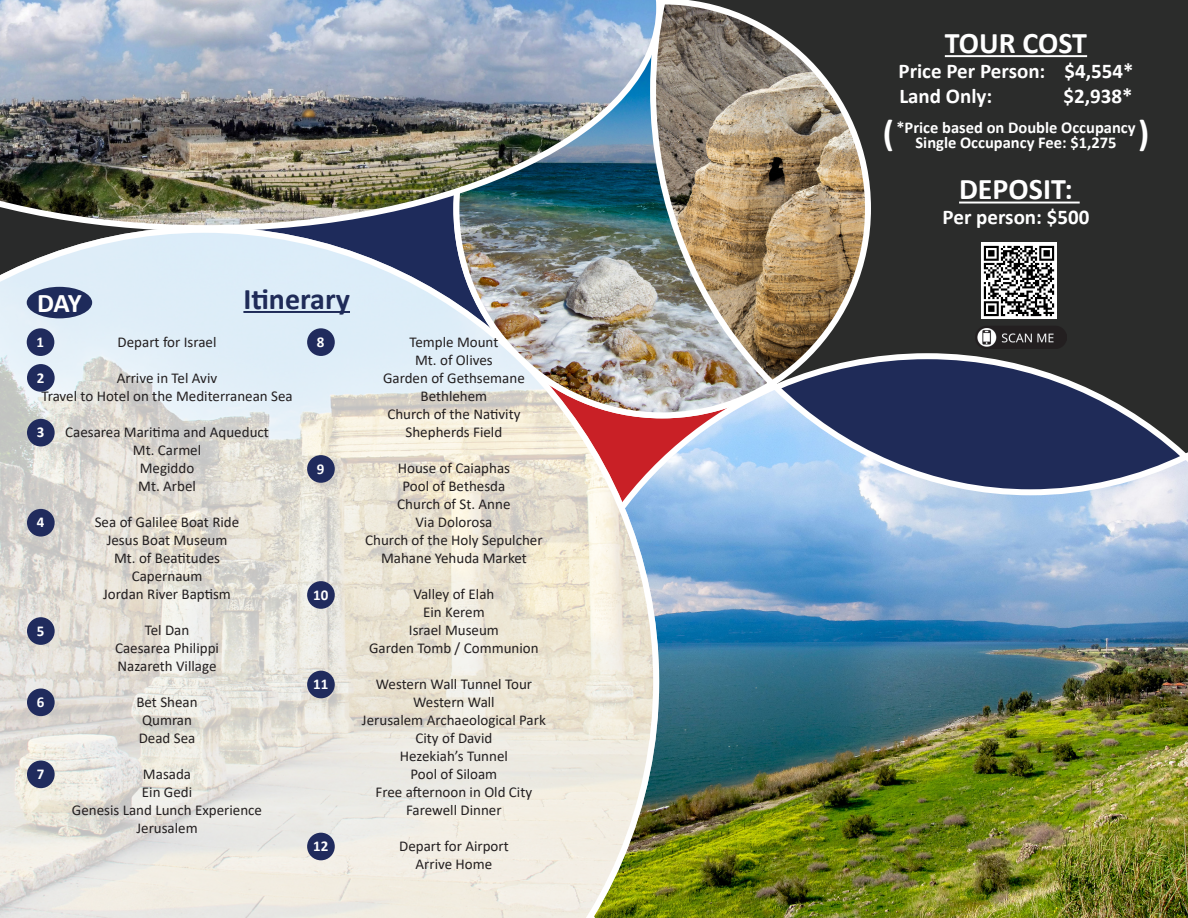
<style>
.page{position:relative;width:1188px;height:918px;background:#fff}
.page>*{position:absolute;margin:0;border:0;box-sizing:border-box;transform-origin:0 0}
.t1{font:700 36px "Calibri";color:#fff}
.t2{font:700 30px "Calibri";color:#fff}
.t3{font:700 30px "Calibri";color:#1f2b58}
.t4{font:700 27px "Calibri";color:#fff}
.t5{font:700 21px "Calibri";color:#fff}
.t6{font:700 16.5px "Calibri";color:#fff}
.t7{font:15px "Calibri";color:#231f20}
.t8{font:700 15px "Calibri";color:#fff}
</style>
<div class="page">
<div style="left:871px;top:0;width:317px;height:353px;background:#2b2c2b"></div>
<svg style="left:871px;top:353px;width:317px;height:26px;background:#444856"></svg>
<img style="left:659px;top:379px;width:529px;height:539px">
<svg style="left:0;top:231px;width:659px;height:687px;background:#e0dfd8"></svg>
<img style="left:782px;top:0;width:89px;height:418px">
<img style="left:450px;top:0;width:332px;height:421px">
<img style="left:0;top:0;width:662px;height:231px">
<hr style="left:243px;top:311px;width:107px;height:2px;background:#1f2b58">
<div style="left:27px;top:328px;width:27px;height:28px;background:#202b5d;border-radius:50%"></div>
<div style="left:27px;top:364px;width:28px;height:28px;background:#202b5d;border-radius:50%"></div>
<div style="left:27px;top:419px;width:28px;height:27px;background:#202b5d;border-radius:50%"></div>
<div style="left:27px;top:509px;width:28px;height:28px;background:#202b5d;border-radius:50%"></div>
<div style="left:27px;top:617px;width:28px;height:28px;background:#202b5d;border-radius:50%"></div>
<div style="left:27px;top:689px;width:28px;height:27px;background:#202b5d;border-radius:50%"></div>
<div style="left:27px;top:761px;width:28px;height:27px;background:#202b5d;border-radius:50%"></div>
<div style="left:307px;top:328px;width:28px;height:28px;background:#202b5d;border-radius:50%"></div>
<div style="left:307px;top:455px;width:28px;height:28px;background:#202b5d;border-radius:50%"></div>
<div style="left:307px;top:581px;width:28px;height:28px;background:#202b5d;border-radius:50%"></div>
<div style="left:307px;top:671px;width:28px;height:27px;background:#202b5d;border-radius:50%"></div>
<div style="left:307px;top:833px;width:28px;height:27px;background:#202b5d;border-radius:50%"></div>
<div style="left:27px;top:287px;width:65px;height:31px;background:#1e2b5b;border-radius:50%"></div>
<hr style="left:945px;top:55px;width:142px;height:2px;background:#fff">
<hr style="left:959px;top:202px;width:121px;height:2px;background:#fff">
<img style="left:976px;top:323px;width:90px;height:25px">
<img style="left:981px;top:243px;width:76px;height:75px">
<p class="t4" style="left:37px;top:283px;width:46px">DAY</p>
<p class="t3" style="left:243px;top:277px;width:108px">Itinerary</p>
<p class="t7" style="left:118px;top:332px;width:100px">Depart for Israel</p>
<p class="t7" style="left:117px;top:368px;width:102px">Arrive in Tel Aviv</p>
<p class="t7" style="left:41px;top:386px;width:253px">Travel to Hotel on the Mediterranean Sea</p>
<p class="t7" style="left:65px;top:422px;width:205px">Caesarea Maritima and Aqueduct</p>
<p class="t7" style="left:133px;top:440px;width:70px">Mt. Carmel</p>
<p class="t7" style="left:140px;top:458px;width:56px">Megiddo</p>
<p class="t7" style="left:138px;top:476px;width:59px">Mt. Arbel</p>
<p class="t7" style="left:95px;top:512px;width:146px">Sea of Galilee Boat Ride</p>
<p class="t7" style="left:107px;top:530px;width:122px">Jesus Boat Museum</p>
<p class="t7" style="left:114px;top:548px;width:108px">Mt. of Beatitudes</p>
<p class="t7" style="left:132px;top:566px;width:72px">Capernaum</p>
<p class="t7" style="left:103px;top:584px;width:129px">Jordan River Baptism</p>
<p class="t7" style="left:145px;top:620px;width:46px">Tel Dan</p>
<p class="t7" style="left:115px;top:638px;width:105px">Caesarea Philippi</p>
<p class="t7" style="left:118px;top:656px;width:100px">Nazareth Village</p>
<p class="t7" style="left:136px;top:692px;width:63px">Bet Shean</p>
<p class="t7" style="left:142px;top:710px;width:51px">Qumran</p>
<p class="t7" style="left:139px;top:728px;width:58px">Dead Sea</p>
<p class="t7" style="left:143px;top:764px;width:50px">Masada</p>
<p class="t7" style="left:142px;top:782px;width:52px">Ein Gedi</p>
<p class="t7" style="left:72px;top:800px;width:192px">Genesis Land Lunch Experience</p>
<p class="t7" style="left:136px;top:818px;width:63px">Jerusalem</p>
<p class="t8" style="left:36px;top:331px;width:9px">1</p>
<p class="t8" style="left:37px;top:367px;width:9px">2</p>
<p class="t8" style="left:37px;top:422px;width:9px">3</p>
<p class="t8" style="left:37px;top:512px;width:9px">4</p>
<p class="t8" style="left:37px;top:620px;width:9px">5</p>
<p class="t8" style="left:37px;top:691px;width:9px">6</p>
<p class="t8" style="left:37px;top:763px;width:9px">7</p>
<p class="t8" style="left:317px;top:331px;width:9px">8</p>
<p class="t8" style="left:317px;top:458px;width:9px">9</p>
<p class="t8" style="left:313px;top:584px;width:17px">10</p>
<p class="t8" style="left:313px;top:674px;width:17px">11</p>
<p class="t8" style="left:313px;top:836px;width:17px">12</p>
<p class="t7" style="left:409px;top:332px;width:90px">Temple Mount</p>
<p class="t7" style="left:415px;top:350px;width:79px">Mt. of Olives</p>
<p class="t7" style="left:383px;top:368px;width:143px">Garden of Gethsemane</p>
<p class="t7" style="left:421px;top:386px;width:68px">Bethlehem</p>
<p class="t7" style="left:387px;top:404px;width:135px">Church of the Nativity</p>
<p class="t7" style="left:406px;top:422px;width:98px">Shepherds Field</p>
<p class="t7" style="left:398px;top:458px;width:114px">House of Caiaphas</p>
<p class="t7" style="left:403px;top:476px;width:104px">Pool of Bethesda</p>
<p class="t7" style="left:397px;top:494px;width:115px">Church of St. Anne</p>
<p class="t7" style="left:415px;top:512px;width:78px">Via Dolorosa</p>
<p class="t7" style="left:365px;top:530px;width:179px">Church of the Holy Sepulcher</p>
<p class="t7" style="left:381px;top:548px;width:147px">Mahane Yehuda Market</p>
<p class="t7" style="left:413px;top:584px;width:82px">Valley of Elah</p>
<p class="t7" style="left:423px;top:602px;width:63px">Ein Kerem</p>
<p class="t7" style="left:409px;top:620px;width:91px">Israel Museum</p>
<p class="t7" style="left:369px;top:638px;width:171px">Garden Tomb / Communion</p>
<p class="t7" style="left:376px;top:674px;width:158px">Western Wall Tunnel Tour</p>
<p class="t7" style="left:413px;top:692px;width:83px">Western Wall</p>
<p class="t7" style="left:362px;top:710px;width:185px">Jerusalem Archaeological Park</p>
<p class="t7" style="left:416px;top:728px;width:78px">City of David</p>
<p class="t7" style="left:400px;top:746px;width:110px">Hezekiah’s Tunnel</p>
<p class="t7" style="left:411px;top:764px;width:88px">Pool of Siloam</p>
<p class="t7" style="left:376px;top:782px;width:158px">Free afternoon in Old City</p>
<p class="t7" style="left:406px;top:800px;width:97px">Farewell Dinner</p>
<p class="t7" style="left:399px;top:836px;width:111px">Depart for Airport</p>
<p class="t7" style="left:416px;top:854px;width:78px">Arrive Home</p>
<p class="t2" style="left:945px;top:22px;width:144px">TOUR COST</p>
<p class="t5" style="left:899px;top:56px;width:236px">Price Per Person: $4,554*</p>
<p class="t5" style="left:899px;top:81px;width:94px">Land Only:</p>
<p class="t5" style="left:1064px;top:81px;width:71px">$2,938*</p>
<p class="t6" style="left:896px;top:116px;width:241px">*Price based on Double Occupancy</p>
<p class="t6" style="left:915px;top:131px;width:203px">Single Occupancy Fee: $1,275</p>
<p class="t2" style="left:959px;top:168px;width:115px">DEPOSIT:</p>
<p class="t5" style="left:943px;top:203px;width:148px">Per person: $500</p>
<p class="t1" style="left:883px;top:107px;width:13px">(</p>
<p class="t1" style="left:1138px;top:107px;width:13px">)</p>
</div>
